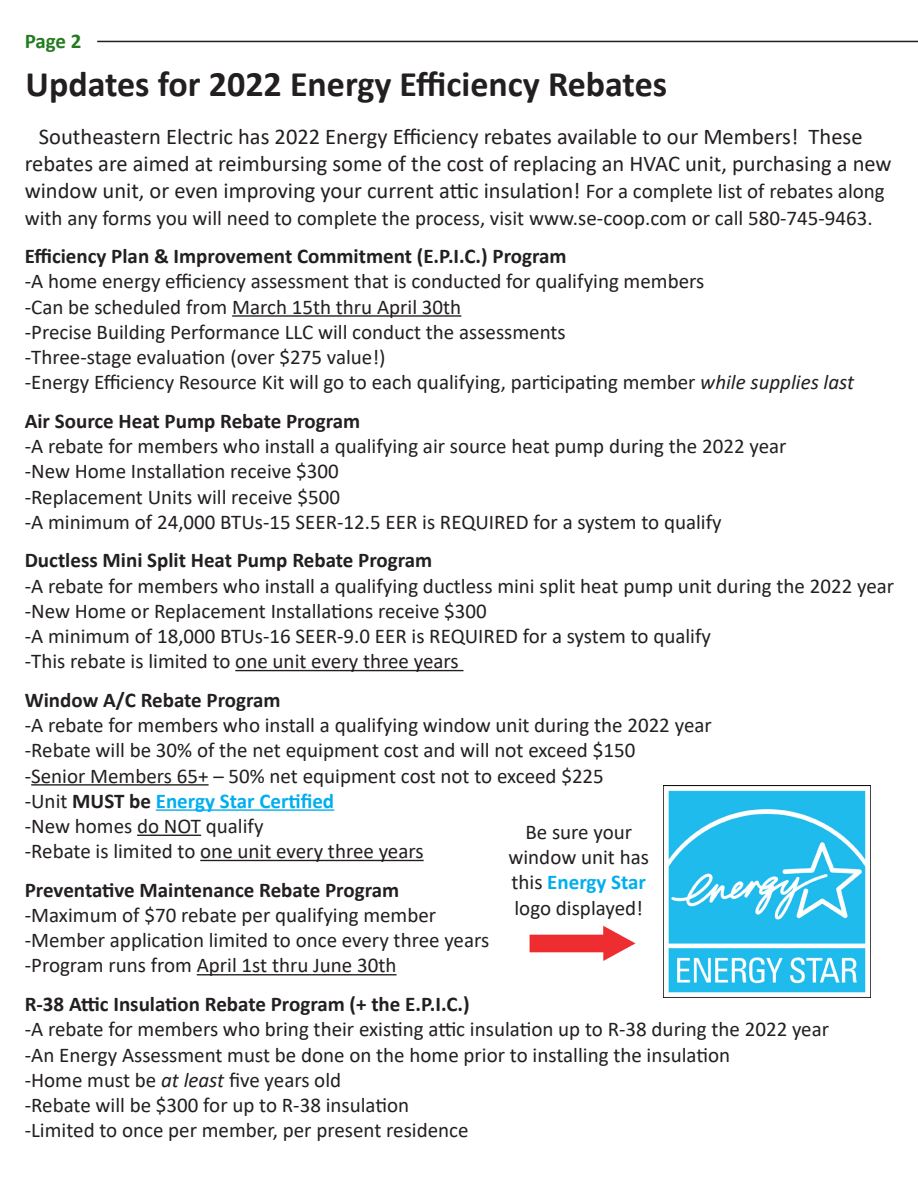
<style>
.page{position:relative;width:918px;height:1188px;background:#fff}
.page>*{position:absolute;margin:0;border:0;box-sizing:border-box;transform-origin:0 0}
.t1{font:700 36px "Calibri";color:#231f20}
.t2{font:22.5px/27px "Calibri";color:#231f20}
.t3{font:21px/25.2px "Calibri";color:#231f20;text-align:center}
.t4{font:700 21px "Calibri";color:#231f20}
.t5{font:700 21px "Calibri";color:#00aeef}
.t6{font:700 21px "Calibri";color:#237b20}
.s1{font-size:21px}
.s2{font-style:italic}
.s3{font-weight:400;color:#231f20}
.s4{color:#231f20}
.s5{font-weight:700;color:#00aeef}
</style>
<div class="page">
<img style="left:529px;top:925px;width:107px;height:36px">
<hr style="left:97px;top:41px;width:821px;height:1px;background:#231f20">
<hr style="left:232px;top:315px;width:229px;height:2px;background:#231f20">
<hr style="left:235px;top:670px;width:228px;height:1px;background:#231f20">
<hr style="left:31px;top:784px;width:178px;height:2px;background:#231f20">
<hr style="left:156px;top:809px;width:178px;height:2px;background:#00aeef">
<hr style="left:137px;top:835px;width:64px;height:1px;background:#231f20">
<hr style="left:200px;top:860px;width:224px;height:1px;background:#231f20">
<hr style="left:197px;top:974px;width:200px;height:1px;background:#231f20">
<img style="left:663px;top:786px;width:207px;height:212px">
<p class="t6" style="left:25px;top:26px;width:58px">Page 2</p>
<p class="t1" style="left:26px;top:59px;width:643px">Updates for 2022 Energy Efficiency Rebates</p>
<p class="t2" style="left:25px;top:122px;width:869px;text-indent:14px">Southeastern Electric has 2022 Energy Efficiency rebates available to our Members! These rebates are aimed at reimbursing some of the cost of replacing an HVAC unit, purchasing a new window unit, or even improving your current attic insulation! <span class="s1">For a complete list of rebates along</span></p>
<p class="t3" style="left:25px;top:204px;width:849px">with any forms you will need to complete the process, visit www.se-coop.com or call 580-745-9463.</p>
<p class="t4" style="left:25px;top:241px;width:543px">Efficiency Plan &amp; Improvement Commitment (E.P.I.C.) Program</p>
<p class="t3" style="left:25px;top:268px;width:681px">-A home energy efficiency assessment that is conducted for qualifying members</p>
<p class="t3" style="left:25px;top:294px;width:438px">-Can be scheduled from March 15th thru April 30th</p>
<p class="t3" style="left:25px;top:319px;width:543px">-Precise Building Performance LLC will conduct the assessments</p>
<p class="t3" style="left:25px;top:344px;width:362px">-Three-stage evaluation (over $275 value!)</p>
<p class="t3" style="left:25px;top:369px;width:831px">-Energy Efficiency Resource Kit will go to each qualifying, participating member <span class="s2">while supplies last</span></p>
<p class="t4" style="left:25px;top:406px;width:337px">Air Source Heat Pump Rebate Program</p>
<p class="t3" style="left:25px;top:433px;width:763px">-A rebate for members who install a qualifying air source heat pump during the 2022 year</p>
<p class="t3" style="left:25px;top:458px;width:316px">-New Home Installation receive $300</p>
<p class="t3" style="left:25px;top:483px;width:317px">-Replacement Units will receive $500</p>
<p class="t3" style="left:25px;top:509px;width:699px">-A minimum of 24,000 BTUs-15 SEER-12.5 EER is REQUIRED for a system to qualify</p>
<p class="t4" style="left:25px;top:546px;width:409px">Ductless Mini Split Heat Pump Rebate Program</p>
<p class="t3" style="left:25px;top:573px;width:871px">-A rebate for members who install a qualifying ductless mini split heat pump unit during the 2022 year</p>
<p class="t3" style="left:25px;top:598px;width:464px">-New Home or Replacement Installations receive $300</p>
<p class="t3" style="left:25px;top:623px;width:688px">-A minimum of 18,000 BTUs-16 SEER-9.0 EER is REQUIRED for a system to qualify</p>
<p class="t3" style="left:25px;top:648px;width:435px">-This rebate is limited to one unit every three years</p>
<p class="t4" style="left:25px;top:685px;width:257px">Window A/C Rebate Program</p>
<p class="t3" style="left:25px;top:712px;width:689px">-A rebate for members who install a qualifying window unit during the 2022 year</p>
<p class="t3" style="left:25px;top:737px;width:612px">-Rebate will be 30% of the net equipment cost and will not exceed $150</p>
<p class="t3" style="left:25px;top:762px;width:581px">-Senior Members 65+ – 50% net equipment cost not to exceed $225</p>
<p class="t5" style="left:25px;top:786px;width:311px"><span class="s3">-Unit</span> <span class="s4">MUST be</span> Energy Star Certified</p>
<p class="t3" style="left:25px;top:813px;width:240px">-New homes do NOT qualify</p>
<p class="t3" style="left:25px;top:838px;width:400px">-Rebate is limited to one unit every three years</p>
<p class="t4" style="left:25px;top:875px;width:376px">Preventative Maintenance Rebate Program</p>
<p class="t3" style="left:25px;top:902px;width:413px">-Maximum of $70 rebate per qualifying member</p>
<p class="t3" style="left:25px;top:927px;width:466px">-Member application limited to once every three years</p>
<p class="t3" style="left:25px;top:952px;width:373px">-Program runs from April 1st thru June 30th</p>
<p class="t4" style="left:25px;top:989px;width:446px">R-38 Attic Insulation Rebate Program (+ the E.P.I.C.)</p>
<p class="t3" style="left:25px;top:1016px;width:806px">-A rebate for members who bring their existing attic insulation up to R-38 during the 2022 year</p>
<p class="t3" style="left:25px;top:1041px;width:707px">-An Energy Assessment must be done on the home prior to installing the insulation</p>
<p class="t3" style="left:25px;top:1067px;width:318px">-Home must be <span class="s2">at least</span> five years old</p>
<p class="t3" style="left:25px;top:1092px;width:386px">-Rebate will be $300 for up to R-38 insulation</p>
<p class="t3" style="left:25px;top:1117px;width:445px">-Limited to once per member, per present residence</p>
<p class="t3" style="left:508px;top:819px;width:142px">Be sure your window unit has this <span class="s5">Energy Star </span>logo displayed!</p>
</div>
